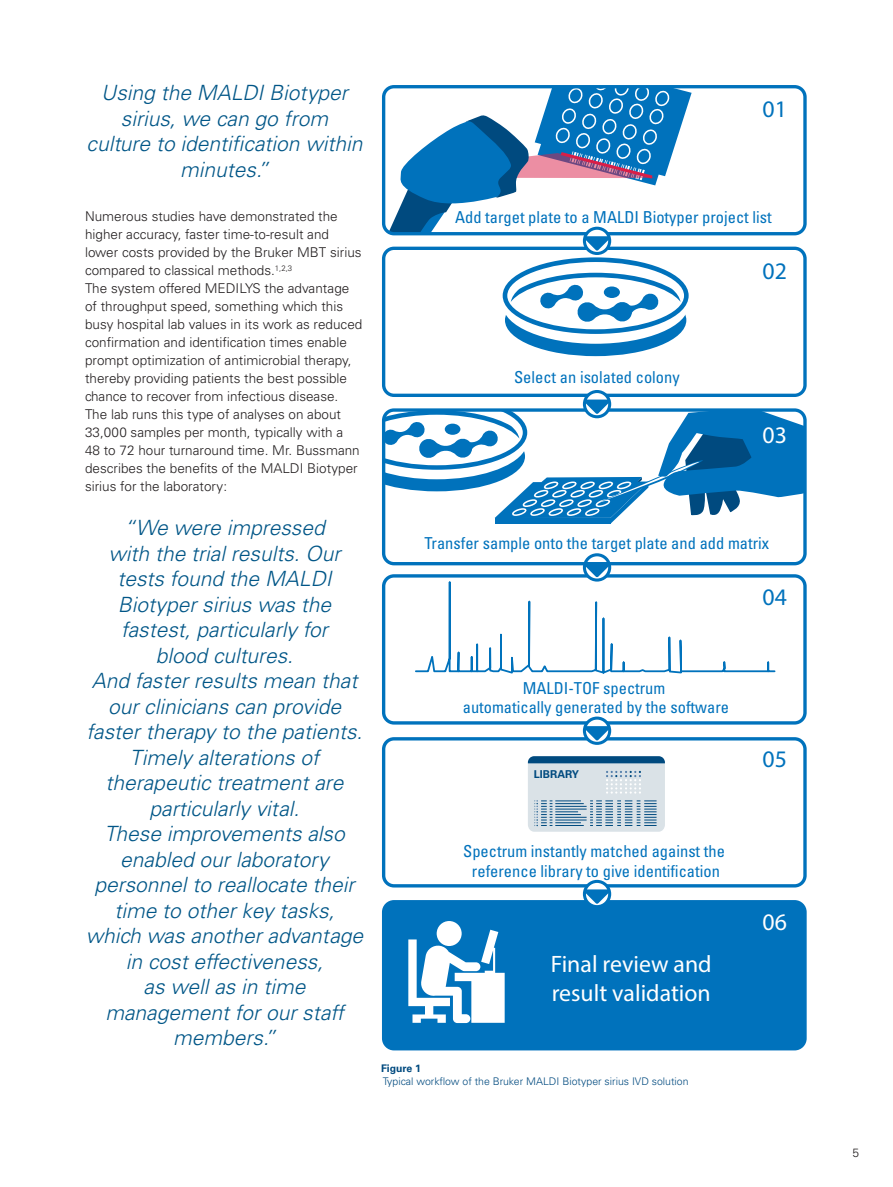
<style>
.page{position:relative;width:893px;height:1187px;background:#fff}
.page>*{position:absolute;margin:0;border:0;box-sizing:border-box;transform-origin:0 0}
.t1{font:23.85px/28.5px "Myriad Pro";color:#fff}
.t2{font:23.85px "Myriad Pro";color:#0072bc}
.t3{font:italic 300 21px/25.5px "Univers LT Std";color:#015687;text-align:center}
.t4{font:condensed 16.5px/19.8px "Univers LT Std";color:#0072bc;text-align:center}
.t5{font:300 13.5px/18px "Univers LT Std";color:#231f20}
.t6{font:300 12px "Univers LT Std";color:#231f20}
.t7{font:700 10.8px "Univers LT Std";color:#004a7f}
.t8{font:300 10.5px "Univers LT Std";color:#004a7f}
.t9{font:700 10.5px "Univers LT Std";color:#004a7f}
</style>
<div class="page">
<div style="left:382px;top:574px;width:425px;height:150px;border:3px solid #0072bc;border-radius:10px"></div>
<div style="left:382px;top:737px;width:425px;height:150px;border:3px solid #0072bc;border-radius:10px"></div>
<div style="left:384px;top:901px;width:421px;height:147px;background:#0072bc;border-radius:10px"></div>
<div style="left:382px;top:900px;width:425px;height:150px;border:3px solid #0072bc;border-radius:10px"></div>
<svg style="left:437px;top:920px;width:25px;height:25px"></svg>
<svg style="left:408px;top:929px;width:97px;height:93px"></svg>
<svg style="left:584px;top:718px;width:26px;height:25px"></svg>
<div style="left:583px;top:716px;width:28px;height:28px;border:3px solid #0072bc;border-radius:50%"></div>
<svg style="left:584px;top:726px;width:26px;height:14px"></svg>
<svg style="left:776px;top:408px;width:29px;height:115px"></svg>
<svg style="left:584px;top:881px;width:26px;height:25px"></svg>
<div style="left:583px;top:879px;width:28px;height:29px;border:3px solid #0072bc;border-radius:50%"></div>
<svg style="left:584px;top:889px;width:26px;height:14px"></svg>
<svg style="left:528px;top:756px;width:137px;height:75px;background:#b3c7d4"></svg>
<svg style="left:382px;top:85px;width:394px;height:590px"></svg>
<h2 class="t3" style="left:87px;top:80px;width:278px">Using the MALDI Biotyper sirius, we can go from culture to identification within minutes.”</h2>
<p class="t5" style="left:85px;top:207px;width:279px">Numerous studies have demonstrated the higher accuracy, faster time-to-result and lower costs provided by the Bruker MBT sirius compared to classical methods.<sup>1,2,3<br></sup>The system offered MEDILYS the advantage of throughput speed, something which this busy hospital lab values in its work as reduced confirmation and identification times enable prompt optimization of antimicrobial therapy, thereby providing patients the best possible chance to recover from infectious disease.<br>The lab runs this type of analyses on about 33,000 samples per month, typically with a<br>48 to 72 hour turnaround time. Mr. Bussmann describes the benefits of the MALDI Biotyper sirius for the laboratory:</p>
<p class="t3" style="left:86px;top:515px;width:279px">“We were impressed<br>with the trial results. Our tests found the MALDI<br>Biotyper sirius was the fastest, particularly for<br>blood cultures.<br>And faster results mean that our clinicians can provide faster therapy to the patients.<br>Timely alterations of therapeutic treatment are particularly vital.<br>These improvements also enabled our laboratory personnel to reallocate their time to other key tasks, which was another advantage in cost effectiveness,<br>as well as in time management for our staff members.”</p>
<h1 class="t2" style="left:763px;top:94px;width:26px">01</h1>
<p class="t4" style="left:455px;top:207px;width:318px">Add target plate to a MALDI Biotyper project list</p>
<p class="t4" style="left:514px;top:366px;width:167px">Select an isolated colony</p>
<h1 class="t2" style="left:763px;top:256px;width:26px">02</h1>
<h1 class="t1" style="left:763px;top:420px;width:26px">03</h1>
<p class="t4" style="left:425px;top:533px;width:346px">Transfer sample onto the target plate and add matrix</p>
<p class="t4" style="left:463px;top:677px;width:268px">MALDI-TOF spectrum<br>automatically generated by the software</p>
<p class="t7" style="left:534px;top:768px;width:47px">LIBRARY</p>
<p class="t4" style="left:463px;top:841px;width:263px">Spectrum instantly matched against the reference library to give identification</p>
<h1 class="t1" style="left:551px;top:949px;width:162px">Final review and result validation</h1>
<p class="t9" style="left:381px;top:1061px;width:41px">Figure 1</p>
<p class="t8" style="left:383px;top:1074px;width:307px">Typical workflow of the Bruker MALDI Biotyper sirius IVD solution</p>
<h1 class="t2" style="left:763px;top:582px;width:26px">04</h1>
<h1 class="t2" style="left:763px;top:744px;width:26px">05</h1>
<h1 class="t1" style="left:763px;top:907px;width:26px">06</h1>
<p class="t6" style="left:852px;top:1145px;width:8px">5</p>
</div>
